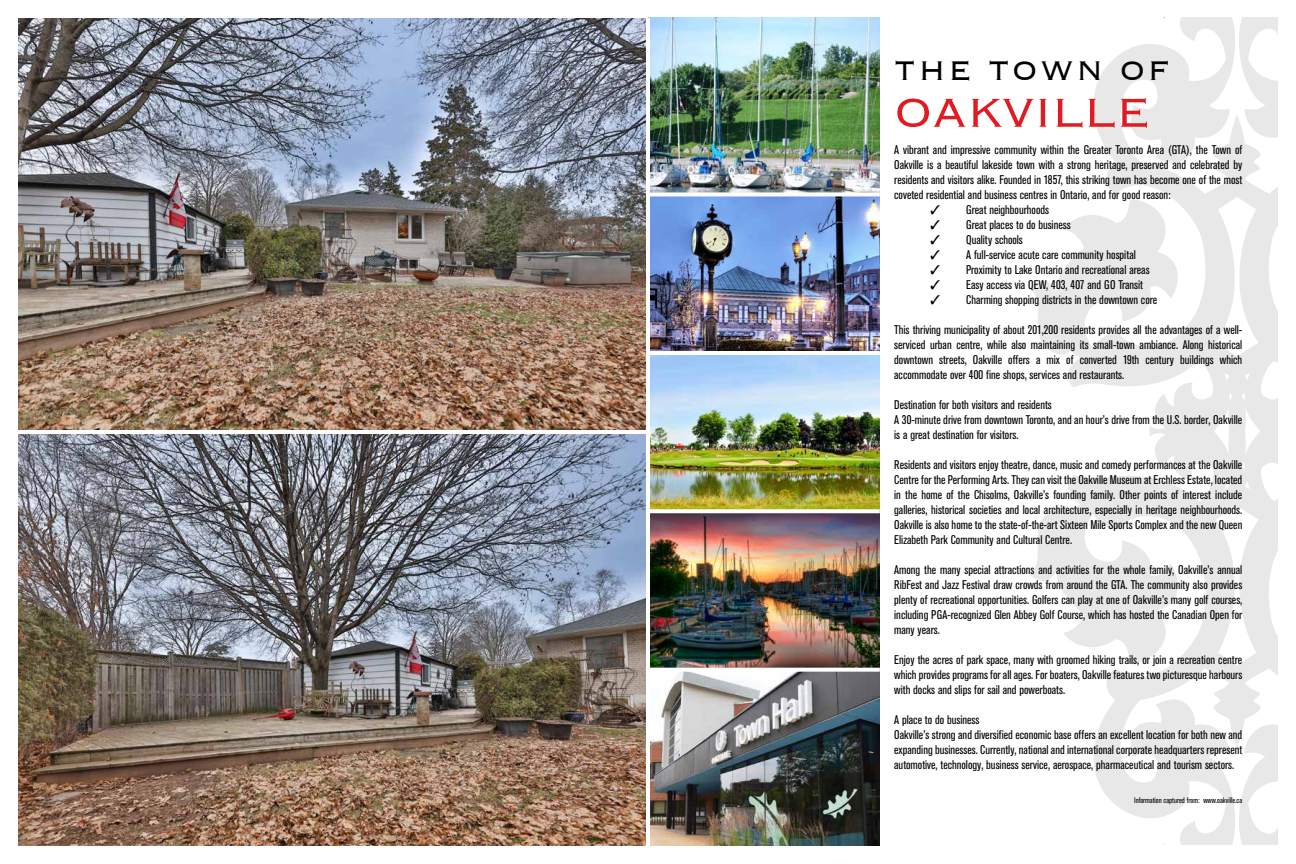
<style>
.page{position:relative;width:1296px;height:864px;background:#fff}
.page>*{position:absolute;margin:0;border:0;box-sizing:border-box;transform-origin:0 0}
.t1{font:300 52.5px "Copperplate Light S Si";color:#e11b22}
.t2{font:300 35px "Copperplate Light S Si";letter-spacing:.08em;color:#000}
.t3{font:condensed 12.5px/15px "Akzidenz Grotesk BE";color:#000;text-align:justify}
.t4{font:condensed 8px "Akzidenz Grotesk BE";color:#000}
</style>
<div class="page">
<svg style="left:1030px;top:432px;width:248px;height:413px"></svg>
<svg style="left:1236px;top:705px;width:42px;height:140px"></svg>
<svg style="left:1030px;top:18px;width:248px;height:414px;fill:#eee"></svg>
<svg style="left:1236px;top:18px;width:42px;height:139px"></svg>
<img style="left:18px;top:18px;width:862px;height:828px">
<svg style="left:650px;top:192px;width:230px;height:4px"></svg>
<hr style="left:648px;top:351px;width:232px;height:4px;background:#fff">
<svg style="left:650px;top:509px;width:230px;height:4px"></svg>
<hr style="left:648px;top:668px;width:232px;height:4px;background:#fff">
<hr style="left:18px;top:430px;width:630px;height:4px;background:#fff">
<hr style="left:646px;top:18px;width:4px;height:829px;background:#fff">
<h2 class="t2" style="left:894px;top:53px;width:276px">THE TOWN OF</h2>
<h1 class="t1" style="left:894px;top:86px;width:258px">OAKVILLE</h1>
<p class="t3" style="left:894px;top:142px;width:350px">A vibrant and impressive community within the Greater Toronto Area (GTA), the Town of Oakville is a beautiful lakeside town with a strong heritage, preserved and celebrated by residents and visitors alike. Founded in 1857, this striking town has become one of the most coveted residential and business centres in Ontario, and for good reason:</p>
<p class="t3" style="left:930px;top:202px;width:120px">✓ Great neighbourhoods</p>
<p class="t3" style="left:930px;top:217px;width:142px">✓ Great places to do business</p>
<p class="t3" style="left:930px;top:232px;width:94px">✓ Quality schools</p>
<p class="t3" style="left:930px;top:247px;width:207px">✓ A full-service acute care community hospital</p>
<p class="t3" style="left:930px;top:262px;width:221px">✓ Proximity to Lake Ontario and recreational areas</p>
<p class="t3" style="left:930px;top:277px;width:214px">✓ Easy access via QEW, 403, 407 and GO Transit</p>
<p class="t3" style="left:930px;top:292px;width:229px">✓ Charming shopping districts in the downtown core</p>
<p class="t3" style="left:894px;top:322px;width:350px">This thriving municipality of about 201,200 residents provides all the advantages of a well&shy;serviced urban centre, while also maintaining its small-town ambiance. Along historical downtown streets, Oakville offers a mix of converted 19th century buildings which accommodate over 400 fine shops, services and restaurants.</p>
<p class="t3" style="left:894px;top:397px;width:350px;text-align:left">Destination for both visitors and residents<br>A 30-minute drive from downtown Toronto, and an hour’s drive from the U.S. border, Oakville is a great destination for visitors.</p>
<p class="t3" style="left:894px;top:457px;width:350px">Residents and visitors enjoy theatre, dance, music and comedy performances at the Oakville Centre for the Performing Arts. They can visit the Oakville Museum at Erchless Estate, located in the home of the Chisolms, Oakville’s founding family. Other points of interest include galleries, historical societies and local architecture, especially in heritage neighbourhoods.<br>Oakville is also home to the state-of-the-art Sixteen Mile Sports Complex and the new Queen Elizabeth Park Community and Cultural Centre.</p>
<p class="t3" style="left:894px;top:562px;width:350px">Among the many special attractions and activities for the whole family, Oakville’s annual RibFest and Jazz Festival draw crowds from around the GTA. The community also provides plenty of recreational opportunities. Golfers can play at one of Oakville’s many golf courses, including PGA-recognized Glen Abbey Golf Course, which has hosted the Canadian Open for many years.</p>
<p class="t3" style="left:894px;top:652px;width:350px">Enjoy the acres of park space, many with groomed hiking trails, or join a recreation centre which provides programs for all ages. For boaters, Oakville features two picturesque harbours with docks and slips for sail and powerboats.</p>
<p class="t3" style="left:894px;top:712px;width:350px;text-align:left">A place to do business<br>Oakville’s strong and diversified economic base offers an excellent location for both new and expanding businesses. Currently, national and international corporate headquarters represent automotive, technology, business service, aerospace, pharmaceutical and tourism sectors.</p>
<p class="t4" style="left:1134px;top:796px;width:110px">Information captured from: www.oakville.ca</p>
</div>
